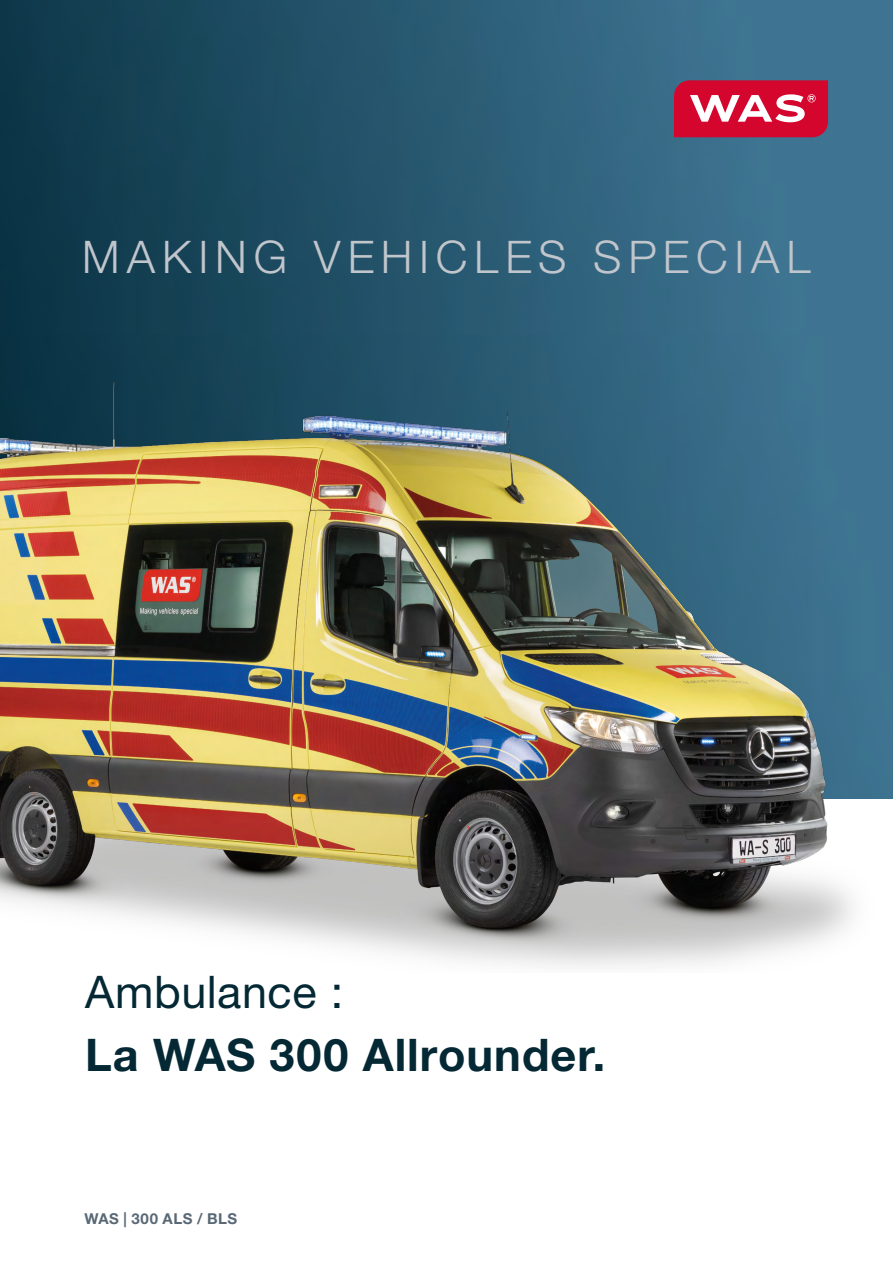
<style>
.page{position:relative;width:893px;height:1263px;background:#fff}
.page>*{position:absolute;margin:0;border:0;box-sizing:border-box;transform-origin:0 0}
.t1{font:300 45px "Helvetica Neue LT Pro";letter-spacing:.15em;color:#c1c5cc}
.t2{font:700 45px "Helvetica Neue LT Pro";letter-spacing:.025em;color:#042834}
.t3{font:45px "Helvetica Neue LT Pro";letter-spacing:.01em;color:#042834}
.t4{font:700 15px "Helvetica Neue LT Pro";letter-spacing:.03em;color:#596875}
</style>
<div class="page">
<img style="left:0;top:0;width:893px;height:364px">
<img style="left:0;top:364px;width:893px;height:603px">
<svg style="left:674px;top:80px;width:154px;height:57px;background:#d83353"></svg>
<p class="t1" style="left:82px;top:229px;width:730px">MAKING VEHICLES SPECIAL</p>
<p class="t3" style="left:85px;top:964px;width:260px">Ambulance :</p>
<p class="t2" style="left:85px;top:1027px;width:522px">La WAS 300 Allrounder.</p>
<p class="t4" style="left:85px;top:1209px;width:154px">WAS | 300 ALS / BLS</p>
</div>
